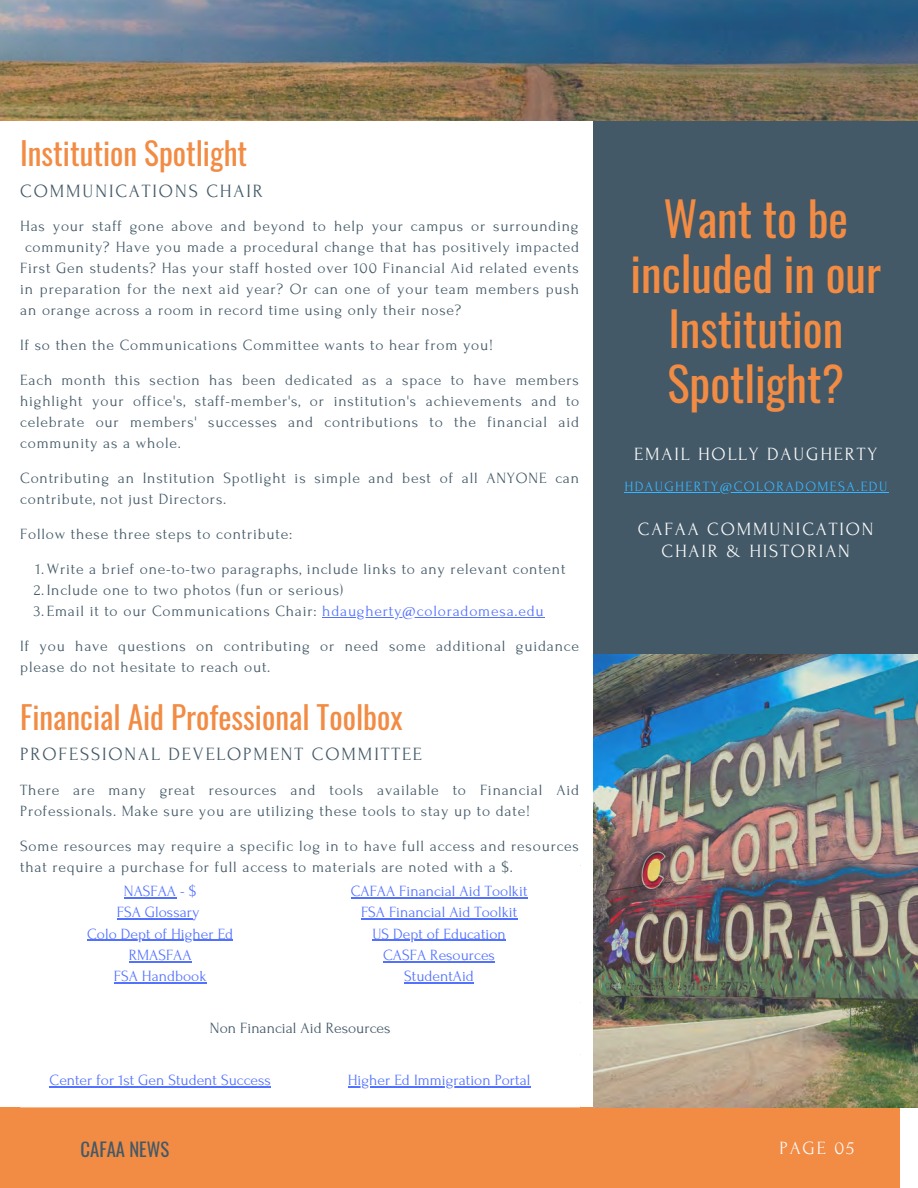
<style>
.page{position:relative;width:918px;height:1188px;background:#fff}
.page>*{position:absolute;margin:0;border:0;box-sizing:border-box;transform-origin:0 0}
.t1{font:46.65px/55.1px "Oswald";color:#f28b43;text-align:center}
.t2{font:31.2px "Oswald";color:#f28b43}
.t3{font:18.75px/22.4px "Forum";letter-spacing:.1em;color:#fafafa;text-align:center}
.t4{font:18.75px "Forum";letter-spacing:.1em;color:#435967}
.t5{font:18.6px "Oswald";color:#435967}
.t6{font:18.6px "Forum";letter-spacing:.1em;color:#fafafa}
.t7{font:15.6px/21px "Forum";letter-spacing:.05em;color:#435967}
.t8{font:15.6px "Forum";color:#5271ff}
.t9{font:15.6px "Forum";color:#435967}
.t10{font:14.25px "Forum";letter-spacing:.1em;color:#38b6ff}
.s1{color:#5271ff}
</style>
<div class="page">
<div style="left:594px;top:104px;width:324px;height:1004px;background:#435967"></div>
<div style="left:0;top:1107px;width:900px;height:81px;background:#f28b43"></div>
<img style="left:594px;top:654px;width:324px;height:454px">
<img style="left:0;top:0;width:918px;height:121px">
<hr style="left:124px;top:897px;width:52px;height:1px;background:#5271ff">
<hr style="left:117px;top:918px;width:75px;height:2px;background:#5271ff">
<hr style="left:87px;top:940px;width:146px;height:1px;background:#5271ff">
<hr style="left:129px;top:961px;width:63px;height:1px;background:#5271ff">
<hr style="left:114px;top:983px;width:93px;height:1px;background:#5271ff">
<hr style="left:351px;top:897px;width:177px;height:1px;background:#5271ff">
<hr style="left:361px;top:918px;width:156px;height:2px;background:#5271ff">
<hr style="left:372px;top:940px;width:134px;height:1px;background:#5271ff">
<hr style="left:383px;top:961px;width:112px;height:1px;background:#5271ff">
<hr style="left:404px;top:983px;width:70px;height:1px;background:#5271ff">
<hr style="left:50px;top:1086px;width:221px;height:1px;background:#5271ff">
<hr style="left:348px;top:1086px;width:182px;height:1px;background:#5271ff">
<hr style="left:625px;top:492px;width:264px;height:1px;background:#38b6ff">
<hr style="left:322px;top:617px;width:223px;height:1px;background:#5271ff">
<p class="t2" style="left:20px;top:129px;width:228px">Institution Spotlight</p>
<p class="t4" style="left:20px;top:181px;width:244px">COMMUNICATIONS CHAIR</p>
<p class="t7" style="left:20px;top:216px;width:560px">Has your staff gone above and beyond to help your campus or surrounding</p>
<p class="t7" style="left:25px;top:237px;width:556px">community? Have you made a procedural change that has positively impacted</p>
<p class="t7" style="left:20px;top:258px;width:560px">First Gen students? Has your staff hosted over 100 Financial Aid related events</p>
<p class="t7" style="left:20px;top:279px;width:560px">in preparation for the next aid year? Or can one of your team members push</p>
<p class="t7" style="left:20px;top:300px;width:443px">an orange across a room in record time using only their nose?</p>
<p class="t7" style="left:20px;top:335px;width:474px">If so then the Communications Committee wants to hear from you!</p>
<p class="t7" style="left:20px;top:370px;width:561px;text-align:justify">Each month this section has been dedicated as a space to have members highlight your office's, staff-member's, or institution's achievements and to celebrate our members' successes and contributions to the financial aid community as a whole.</p>
<p class="t7" style="left:20px;top:468px;width:560px">Contributing an Institution Spotlight is simple and best of all ANYONE can contribute, not just Directors.</p>
<p class="t7" style="left:20px;top:524px;width:274px">Follow these three steps to contribute:</p>
<p class="t7" style="left:35px;top:559px;width:532px">1.Write a brief one-to-two paragraphs, include links to any relevant content</p>
<p class="t7" style="left:34px;top:580px;width:311px">2.Include one to two photos (fun or serious)</p>
<p class="t7" style="left:34px;top:601px;width:511px">3.Email it to our Communications Chair: <span class="s1">hdaugherty@coloradomesa.edu</span></p>
<p class="t7" style="left:20px;top:636px;width:560px">If you have questions on contributing or need some additional guidance please do not hesitate to reach out.</p>
<p class="t2" style="left:20px;top:692px;width:384px">Financial Aid Professional Toolbox</p>
<p class="t4" style="left:20px;top:744px;width:403px">PROFESSIONAL DEVELOPMENT COMMITTEE</p>
<p class="t7" style="left:20px;top:779px;width:560px">There are many great resources and tools available to Financial Aid<br>Professionals. Make sure you are utilizing these tools to stay up to date!</p>
<p class="t7" style="left:20px;top:835px;width:560px">Some resources may require a specific log in to have full access and resources that require a purchase for full access to materials are noted with a $.</p>
<p class="t8" style="left:124px;top:883px;width:74px">NASFAA - $</p>
<p class="t8" style="left:117px;top:904px;width:84px">FSA Glossary</p>
<p class="t8" style="left:87px;top:925px;width:148px">Colo Dept of Higher Ed</p>
<p class="t8" style="left:129px;top:947px;width:64px">RMASFAA</p>
<p class="t8" style="left:114px;top:968px;width:94px">FSA Handbook</p>
<p class="t8" style="left:351px;top:883px;width:178px">CAFAA Financial Aid Toolkit</p>
<p class="t8" style="left:361px;top:904px;width:158px">FSA Financial Aid Toolkit</p>
<p class="t8" style="left:372px;top:925px;width:135px">US Dept of Education</p>
<p class="t8" style="left:383px;top:947px;width:113px">CASFA Resources</p>
<p class="t8" style="left:404px;top:968px;width:71px">StudentAid</p>
<p class="t9" style="left:210px;top:1020px;width:182px">Non Financial Aid Resources</p>
<p class="t8" style="left:50px;top:1072px;width:223px">Center for 1st Gen Student Success</p>
<p class="t8" style="left:348px;top:1072px;width:184px">Higher Ed Immigration Portal</p>
<p class="t1" style="left:631px;top:189px;width:252px">Want to be included in our<br>Institution<br>Spotlight?</p>
<p class="t3" style="left:634px;top:443px;width:245px">EMAIL HOLLY DAUGHERTY</p>
<p class="t10" style="left:625px;top:479px;width:264px">HDAUGHERTY@COLORADOMESA.EDU</p>
<p class="t3" style="left:638px;top:518px;width:237px">CAFAA COMMUNICATION<br>CHAIR &amp; HISTORIAN</p>
<p class="t5" style="left:81px;top:1135px;width:90px">CAFAA NEWS</p>
<p class="t6" style="left:779px;top:1138px;width:76px">PAGE 05</p>
</div>
